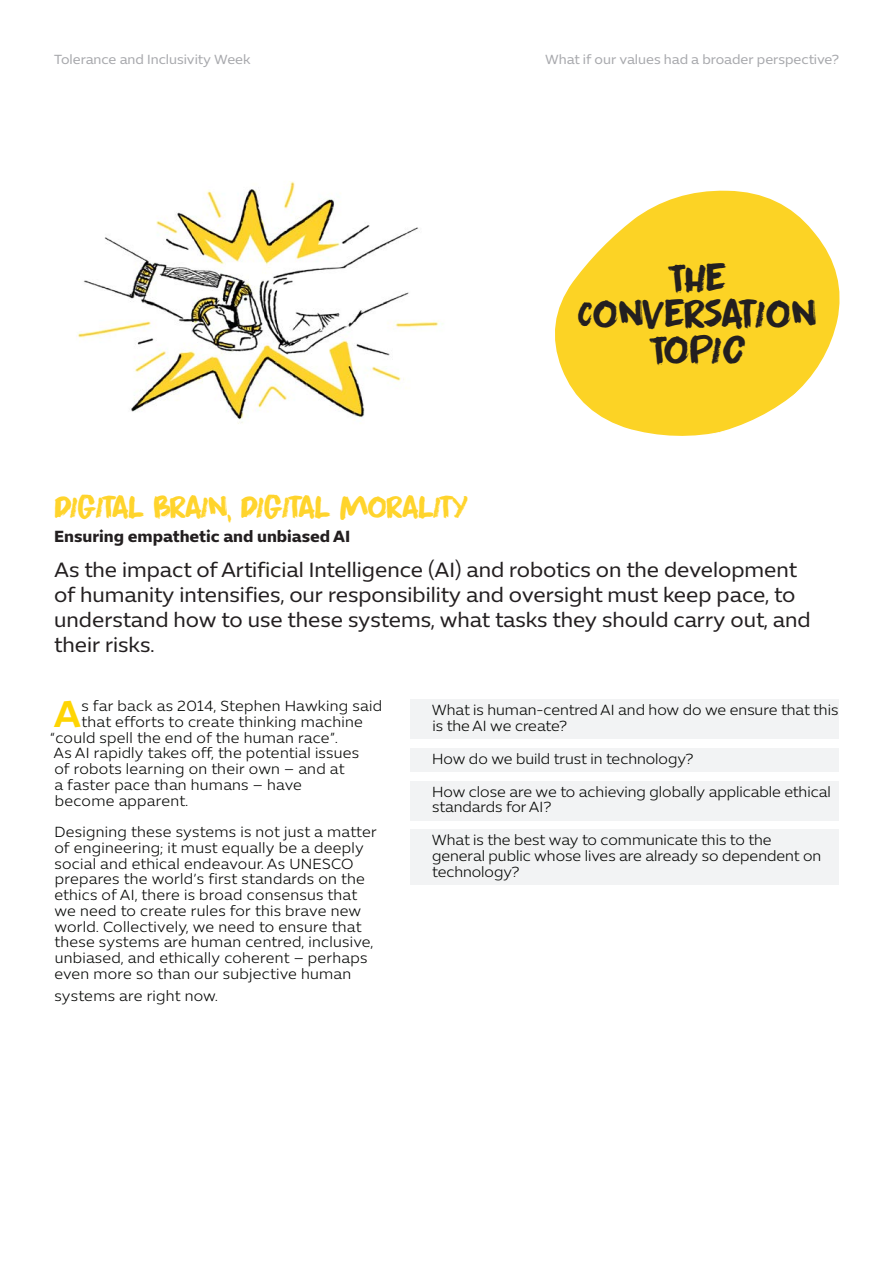
<style>
.page{position:relative;width:893px;height:1263px;background:#fff}
.page>*{position:absolute;margin:0;border:0;box-sizing:border-box;transform-origin:0 0}
.t1{font:40.5px/36px "Apex Brush DEMO";letter-spacing:-.04em;color:#231f20;text-align:center}
.Body{font:600 37.8px "Expo Sans Std";color:#fed503}
.t2{font:31.5px "Apex Brush DEMO";letter-spacing:-.05em;color:#ffd42c}
.Intro{font:21px/25.2px "Expo Sans Std";color:#231f20}
.Subtitle{font:700 16.5px "Expo Sans Std";color:#231f20}
.Body-2{font:300 15px/15.8px "Expo Sans Std";letter-spacing:.02em;color:#040503}
.Questions{font:300 15px/15.8px "Expo Sans Std";color:#040503}
.t3{font:13.5px "Expo Sans Std";color:#a8a9ad}
</style>
<div class="page">
<div style="left:411px;top:700px;width:428px;height:39px;background:#f2f3f4"></div>
<div style="left:411px;top:748px;width:428px;height:24px;background:#f2f3f4"></div>
<div style="left:411px;top:781px;width:428px;height:39px;background:#f2f3f4"></div>
<div style="left:411px;top:830px;width:428px;height:55px;background:#f2f3f4"></div>
<svg style="left:555px;top:190px;width:285px;height:246px;fill:#fcd325"></svg>
<img style="left:77px;top:181px;width:366px;height:243px">
<p class="t3" style="left:54px;top:52px;width:198px">Tolerance and Inclusivity Week</p>
<p class="t3" style="left:545px;top:52px;width:295px">What if our values had a broader perspective?</p>
<p class="t1" style="left:577px;top:259px;width:241px">THE<br>CONVERSATION<br>TOPIC</p>
<p class="t2" style="left:54px;top:488px;width:416px">DIGITAL BRAIN, DIGITAL MORALITY</p>
<p class="Subtitle" style="left:54px;top:526px;width:298px">Ensuring empathetic and unbiased AI</p>
<p class="Intro" style="left:54px;top:557px;width:758px">As the impact of Artificial Intelligence (AI) and robotics on the development of humanity intensifies, our responsibility and oversight must keep pace, to understand how to use these systems, what tasks they should carry out, and their risks.</p>
<p class="Body" style="left:54px;top:691px;width:29px">A</p>
<p class="Body-2" style="left:81px;top:698px;width:302px">s far back as 2014, Stephen Hawking said that efforts to create thinking machine</p>
<p class="Body-2" style="left:50px;top:729px;width:289px">“could spell the end of the human race”.</p>
<p class="Body-2" style="left:53px;top:745px;width:307px">As AI rapidly takes off, the potential issues</p>
<p class="Body-2" style="left:54px;top:761px;width:292px">of robots learning on their own – and at</p>
<p class="Body-2" style="left:54px;top:777px;width:249px">a faster pace than humans – have</p>
<p class="Body-2" style="left:55px;top:792px;width:135px">become apparent.</p>
<p class="Body-2" style="left:54px;top:824px;width:324px">Designing these systems is not just a matter of engineering; it must equally be a deeply social and ethical endeavour. As UNESCO prepares the world’s first standards on the ethics of AI, there is broad consensus that we need to create rules for this brave new world. Collectively, we need to ensure that these systems are human centred, inclusive, unbiased, and ethically coherent – perhaps even more so than our subjective human</p>
<p class="Body-2" style="left:54px;top:988px;width:165px">systems are right now.</p>
<p class="Questions" style="left:432px;top:702px;width:408px">What is human-centred AI and how do we ensure that this is the AI we create?</p>
<p class="Questions" style="left:432px;top:751px;width:263px">How do we build trust in technology?</p>
<p class="Questions" style="left:432px;top:784px;width:400px">How close are we to achieving globally applicable ethical standards for AI?</p>
<p class="Questions" style="left:432px;top:832px;width:391px">What is the best way to communicate this to the general public whose lives are already so dependent on technology?</p>
</div>
